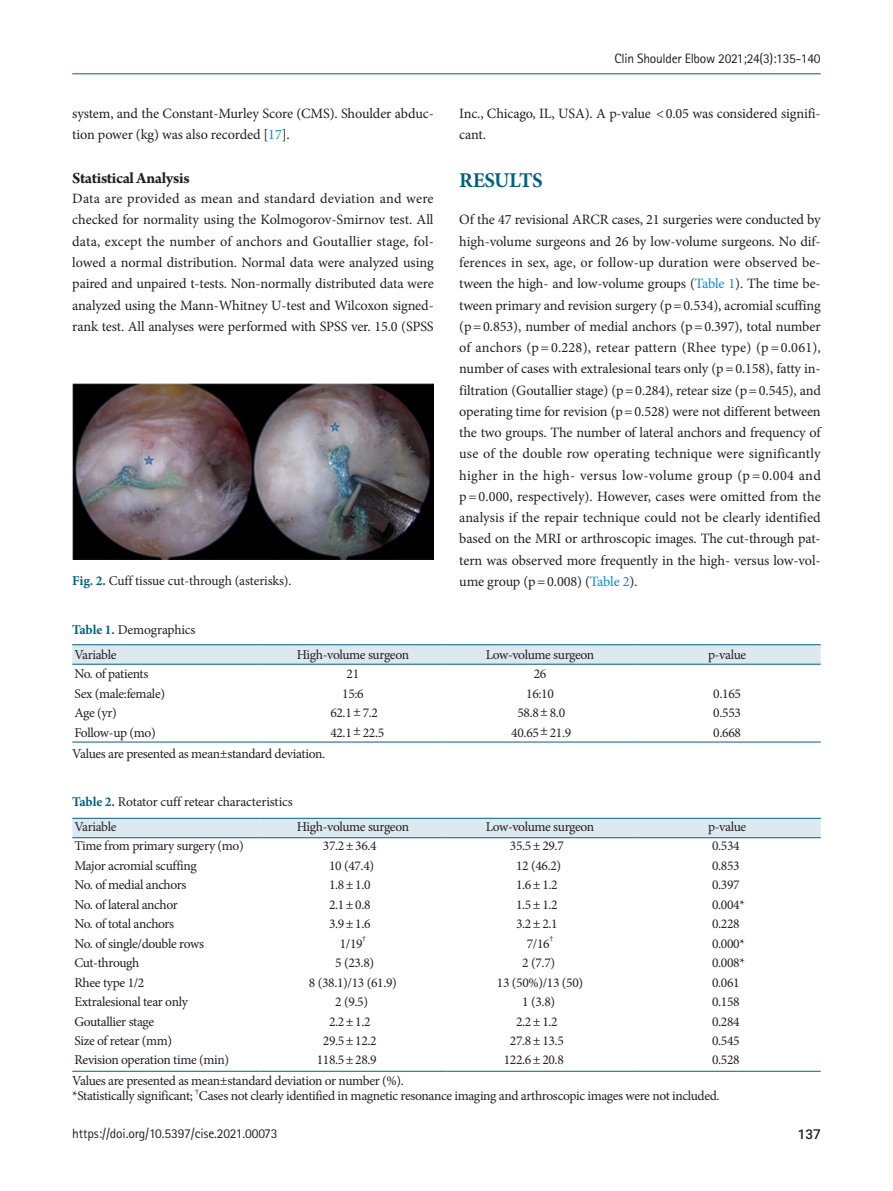
<style>
.page{position:relative;width:893px;height:1191px;background:#fff}
.page>*{position:absolute;margin:0;border:0;box-sizing:border-box;transform-origin:0 0}
.body-title{font:700 21px "Minion Pro";letter-spacing:-.02em;color:#006180}
.body-sub-title{font:700 16.5px "Arno Pro";letter-spacing:-.02em;color:#231f20}
.body{font:14.25px/21.3px "Minion Pro";letter-spacing:-.01em;color:#231f20}
.tbody{font:13.5px "Minion Pro";letter-spacing:-.025em;color:#231f20}
.table-wrap-foot{font:13.5px "Minion Pro";letter-spacing:-.025em;color:#231f20}
.t1{font:13.5px "Rotis Sans Serif Std";letter-spacing:-.02em;color:#231f20}
.table-caption{font:13.5px "Minion Pro";letter-spacing:-.01em;color:#231f20}
.fig-caption{font:13.5px "Minion Pro";letter-spacing:-.01em;color:#231f20}
.t2{font:500 13.5px "Roboto";color:#231f20}
.tbody-2{font:7.8px "Minion Pro";color:#231f20}
.table-wrap-foot-2{font:7.8px "Minion Pro";color:#231f20}
.s1{color:#0b88de}
.s2{font-weight:700;color:#006180}
</style>
<div class="page">
<img style="left:72px;top:383px;width:362px;height:177px">
<svg style="left:72px;top:645px;width:749px;height:19px;background:#d6e5ec"></svg>
<hr style="left:72px;top:742px;width:187px;height:1px;background:#006180">
<hr style="left:259px;top:742px;width:187px;height:1px;background:#006180">
<hr style="left:446px;top:742px;width:188px;height:1px;background:#006180">
<hr style="left:634px;top:742px;width:187px;height:1px;background:#006180">
<hr style="left:72px;top:644px;width:187px;height:1px;background:#006180">
<hr style="left:259px;top:644px;width:187px;height:1px;background:#006180">
<hr style="left:446px;top:644px;width:188px;height:1px;background:#006180">
<hr style="left:634px;top:644px;width:187px;height:1px;background:#006180">
<hr style="left:72px;top:664px;width:187px;height:1px;background:#006180">
<hr style="left:259px;top:664px;width:187px;height:1px;background:#006180">
<hr style="left:446px;top:664px;width:188px;height:1px;background:#006180">
<hr style="left:634px;top:664px;width:187px;height:1px;background:#006180">
<div style="left:72px;top:819px;width:749px;height:18px;background:#dde9f0"></div>
<hr style="left:72px;top:1071px;width:187px;height:1px;background:#006180">
<hr style="left:259px;top:1071px;width:187px;height:1px;background:#006180">
<hr style="left:446px;top:1071px;width:188px;height:1px;background:#006180">
<hr style="left:634px;top:1071px;width:187px;height:1px;background:#006180">
<hr style="left:72px;top:818px;width:187px;height:1px;background:#006180">
<hr style="left:259px;top:818px;width:187px;height:1px;background:#006180">
<hr style="left:446px;top:818px;width:188px;height:1px;background:#006180">
<hr style="left:634px;top:818px;width:187px;height:1px;background:#006180">
<hr style="left:72px;top:837px;width:187px;height:1px;background:#006180">
<hr style="left:259px;top:837px;width:187px;height:1px;background:#006180">
<hr style="left:446px;top:837px;width:188px;height:1px;background:#006180">
<hr style="left:634px;top:837px;width:187px;height:1px;background:#006180">
<hr style="left:72px;top:73px;width:749px;height:1px;background:#006180">
<p class="body" style="left:72px;top:103px;width:363px">system, and the Constant-Murley Score (CMS). Shoulder abduc&shy;tion power (kg) was also recorded [<span class="s1">17</span>].</p>
<p class="body-sub-title" style="left:72px;top:169px;width:119px">Statistical Analysis</p>
<p class="body" style="left:72px;top:188px;width:363px;text-align:justify">Data are provided as mean and standard deviation and were checked for normality using the Kolmogorov-Smirnov test. All data, except the number of anchors and Goutallier stage, fol&shy;lowed a normal distribution. Normal data were analyzed using paired and unpaired t-tests. Non-normally distributed data were analyzed using the Mann-Whitney U-test and Wilcoxon signed&shy;rank test. All analyses were performed with SPSS ver. 15.0 (SPSS</p>
<p class="t1" style="left:614px;top:51px;width:208px">Clin Shoulder Elbow 2021;24(3):135-140</p>
<p class="body" style="left:459px;top:103px;width:363px">Inc., Chicago, IL, USA). A p-value &lt; 0.05 was considered signifi&shy;cant.</p>
<p class="body-title" style="left:459px;top:166px;width:85px">RESULTS</p>
<p class="body" style="left:459px;top:209px;width:363px;text-align:justify">Of the 47 revisional ARCR cases, 21 surgeries were conducted by high-volume surgeons and 26 by low-volume surgeons. No dif&shy;ferences in sex, age, or follow-up duration were observed be&shy;tween the high- and low-volume groups (<span class="s1">Table 1</span>). The time be&shy;tween primary and revision surgery (p= 0.534), acromial scuffing (p = 0.853), number of medial anchors (p = 0.397), total number of anchors (p = 0.228), retear pattern (Rhee type) (p = 0.061), number of cases with extralesional tears only (p = 0.158), fatty in&shy;filtration (Goutallier stage) (p = 0.284), retear size (p = 0.545), and operating time for revision (p = 0.528) were not different between the two groups. The number of lateral anchors and frequency of use of the double row operating technique were significantly higher in the high- versus low-volume group (p =0.004 and p = 0.000, respectively). However, cases were omitted from the analysis if the repair technique could not be clearly identified based on the MRI or arthroscopic images. The cut-through pat&shy;tern was observed more frequently in the high- versus low-vol-</p>
<p class="fig-caption" style="left:72px;top:571px;width:221px"><span class="s2">Fig. 2.</span> Cuff tissue cut-through (asterisks).</p>
<p class="body" style="left:459px;top:571px;width:180px">ume group (p = 0.008) (<span class="s1">Table 2</span>).</p>
<p class="table-caption" style="left:72px;top:620px;width:125px"><span class="s2">Table 1.</span> Demographics</p>
<p class="tbody" style="left:74px;top:645px;width:44px">Variable</p>
<p class="tbody" style="left:297px;top:645px;width:114px">High-volume surgeon</p>
<p class="tbody" style="left:486px;top:645px;width:110px">Low-volume surgeon</p>
<p class="tbody" style="left:708px;top:645px;width:40px">p-value</p>
<p class="tbody" style="left:74px;top:665px;width:75px">No. of patients</p>
<p class="tbody" style="left:347px;top:665px;width:14px">21</p>
<p class="tbody" style="left:534px;top:665px;width:14px">26</p>
<p class="tbody" style="left:74px;top:684px;width:92px">Sex (male:female)</p>
<p class="tbody" style="left:342px;top:684px;width:23px">15:6</p>
<p class="tbody" style="left:526px;top:684px;width:29px">16:10</p>
<p class="tbody" style="left:713px;top:684px;width:29px">0.165</p>
<p class="tbody" style="left:74px;top:704px;width:44px">Age (yr)</p>
<p class="tbody" style="left:330px;top:704px;width:49px">62.1±7.2</p>
<p class="tbody" style="left:517px;top:704px;width:49px">58.8±8.0</p>
<p class="tbody" style="left:713px;top:704px;width:29px">0.553</p>
<p class="tbody" style="left:74px;top:723px;width:83px">Follow-up (mo)</p>
<p class="tbody" style="left:330px;top:723px;width:55px">42.1±22.5</p>
<p class="tbody" style="left:511px;top:723px;width:62px">40.65±21.9</p>
<p class="tbody" style="left:713px;top:723px;width:29px">0.668</p>
<p class="table-wrap-foot" style="left:72px;top:744px;width:254px">Values are presented as mean±standard deviation.</p>
<p class="table-caption" style="left:72px;top:792px;width:222px"><span class="s2">Table 2.</span> Rotator cuff retear characteristics</p>
<p class="tbody" style="left:74px;top:817px;width:44px">Variable</p>
<p class="tbody" style="left:297px;top:817px;width:114px">High-volume surgeon</p>
<p class="tbody" style="left:486px;top:817px;width:110px">Low-volume surgeon</p>
<p class="tbody" style="left:708px;top:817px;width:40px">p-value</p>
<p class="tbody" style="left:74px;top:837px;width:171px">Time from primary surgery (mo)</p>
<p class="tbody" style="left:323px;top:837px;width:55px">37.2± 36.4</p>
<p class="tbody" style="left:510px;top:837px;width:55px">35.5± 29.7</p>
<p class="tbody" style="left:712px;top:837px;width:29px">0.534</p>
<p class="tbody" style="left:74px;top:856px;width:124px">Major acromial scuffing</p>
<p class="tbody" style="left:329px;top:856px;width:47px">10 (47.4)</p>
<p class="tbody" style="left:516px;top:856px;width:47px">12 (46.2)</p>
<p class="tbody" style="left:712px;top:856px;width:29px">0.853</p>
<p class="tbody" style="left:74px;top:876px;width:113px">No. of medial anchors</p>
<p class="tbody" style="left:329px;top:876px;width:43px">1.8± 1.0</p>
<p class="tbody" style="left:516px;top:876px;width:43px">1.6± 1.2</p>
<p class="tbody" style="left:712px;top:876px;width:29px">0.397</p>
<p class="tbody" style="left:74px;top:895px;width:105px">No. of lateral anchor</p>
<p class="tbody" style="left:329px;top:895px;width:43px">2.1± 0.8</p>
<p class="tbody" style="left:516px;top:895px;width:43px">1.5± 1.2</p>
<p class="tbody" style="left:712px;top:895px;width:34px">0.004*</p>
<p class="tbody" style="left:74px;top:915px;width:101px">No. of total anchors</p>
<p class="tbody" style="left:329px;top:915px;width:43px">3.9± 1.6</p>
<p class="tbody" style="left:516px;top:915px;width:43px">3.2± 2.1</p>
<p class="tbody" style="left:712px;top:915px;width:29px">0.228</p>
<p class="tbody" style="left:74px;top:934px;width:131px">No. of single/double rows</p>
<p class="tbody" style="left:340px;top:934px;width:24px">1/19</p>
<p class="tbody-2" style="left:362px;top:933px;width:5px">†</p>
<p class="tbody" style="left:527px;top:934px;width:24px">7/16</p>
<p class="tbody-2" style="left:549px;top:933px;width:5px">†</p>
<p class="tbody" style="left:712px;top:934px;width:34px">0.000*</p>
<p class="tbody" style="left:74px;top:953px;width:67px">Cut-through</p>
<p class="tbody" style="left:335px;top:953px;width:41px">5 (23.8)</p>
<p class="tbody" style="left:522px;top:953px;width:34px">2 (7.7)</p>
<p class="tbody" style="left:712px;top:953px;width:34px">0.008*</p>
<p class="tbody" style="left:74px;top:973px;width:72px">Rhee type 1/2</p>
<p class="tbody" style="left:309px;top:973px;width:90px">8 (38.1)/13 (61.9)</p>
<p class="tbody" style="left:497px;top:973px;width:88px">13 (50%)/13 (50)</p>
<p class="tbody" style="left:712px;top:973px;width:29px">0.061</p>
<p class="tbody" style="left:74px;top:992px;width:115px">Extralesional tear only</p>
<p class="tbody" style="left:335px;top:992px;width:34px">2 (9.5)</p>
<p class="tbody" style="left:522px;top:992px;width:34px">1 (3.8)</p>
<p class="tbody" style="left:712px;top:992px;width:29px">0.158</p>
<p class="tbody" style="left:74px;top:1012px;width:81px">Goutallier stage</p>
<p class="tbody" style="left:329px;top:1012px;width:43px">2.2± 1.2</p>
<p class="tbody" style="left:516px;top:1012px;width:43px">2.2± 1.2</p>
<p class="tbody" style="left:712px;top:1012px;width:29px">0.284</p>
<p class="tbody" style="left:74px;top:1031px;width:99px">Size of retear (mm)</p>
<p class="tbody" style="left:323px;top:1031px;width:55px">29.5± 12.2</p>
<p class="tbody" style="left:510px;top:1031px;width:55px">27.8± 13.5</p>
<p class="tbody" style="left:712px;top:1031px;width:29px">0.545</p>
<p class="tbody" style="left:74px;top:1051px;width:156px">Revision operation time (min)</p>
<p class="tbody" style="left:317px;top:1051px;width:62px">118.5± 28.9</p>
<p class="tbody" style="left:504px;top:1051px;width:62px">122.6± 20.8</p>
<p class="tbody" style="left:712px;top:1051px;width:29px">0.528</p>
<p class="table-wrap-foot" style="left:72px;top:1072px;width:333px">Values are presented as mean±standard deviation or number (%).</p>
<p class="table-wrap-foot" style="left:72px;top:1087px;width:649px">*Statistically significant; Cases not clearly identified in magnetic resonance imaging and arthroscopic images were not included.</p>
<p class="table-wrap-foot-2" style="left:195px;top:1086px;width:5px">†</p>
<p class="t1" style="left:72px;top:1125px;width:207px">https://doi.org/10.5397/cise.2021.00073</p>
<p class="t2" style="left:798px;top:1124px;width:25px">137</p>
</div>
